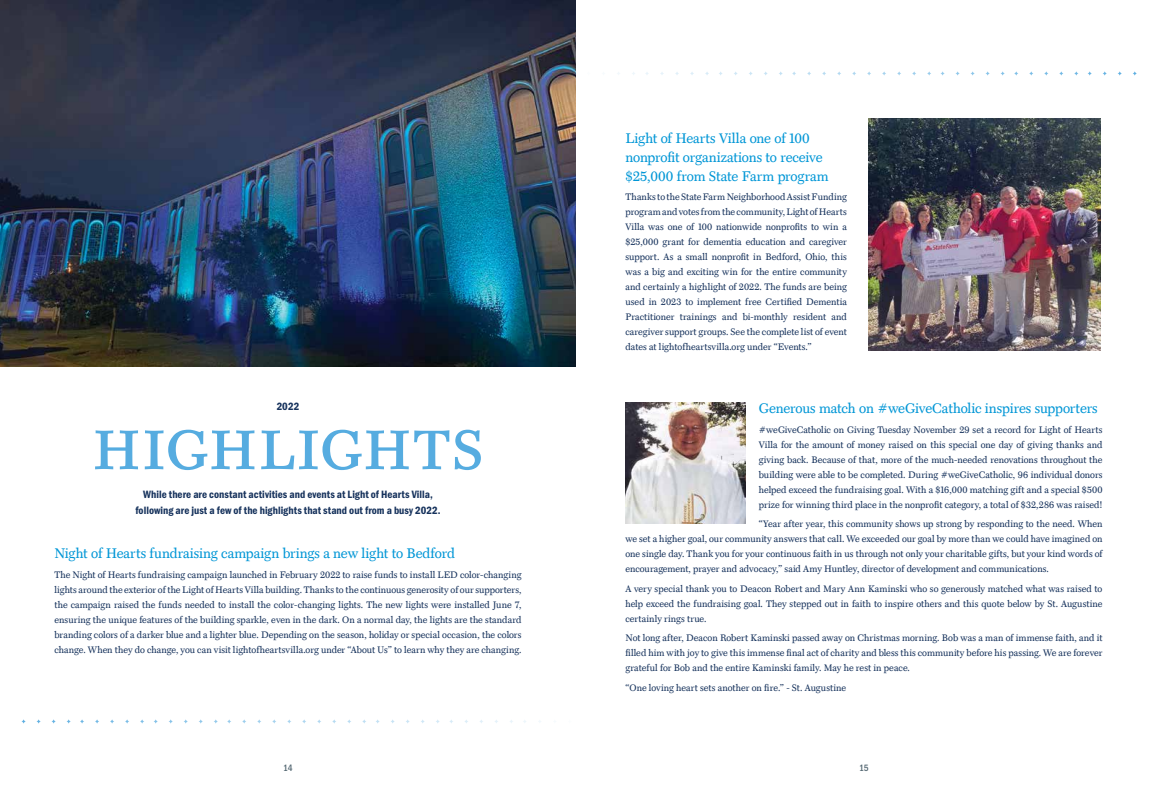
<style>
.page{position:relative;width:1152px;height:792px;background:#fff}
.page>*{position:absolute;margin:0;border:0;box-sizing:border-box;transform-origin:0 0}
.t1{font:74.5px "Mt.Augustine Small Caps";letter-spacing:.005em;color:#56ace0}
.t2{font:14px/19px "Mt.Augustine Roman";letter-spacing:-.005em;color:#0096d6}
.t3{font:11px/16px "Franklin Gothic URW Con Dem";letter-spacing:.005em;color:#16325c;text-align:center}
.t4{font:9.5px/15px "Mt.Augustine Roman";letter-spacing:.005em;color:#16325c;text-align:justify}
.t5{font:500 9.5px "Franklin Gothic URW Cond";color:#516570}
</style>
<div class="page">
<img style="left:0;top:0;width:576px;height:366px">
<img style="left:868px;top:119px;width:233px;height:231px">
<svg style="left:22px;top:719px;width:4px;height:5px"></svg>
<svg style="left:37px;top:719px;width:4px;height:5px"></svg>
<svg style="left:52px;top:719px;width:4px;height:5px"></svg>
<svg style="left:67px;top:719px;width:4px;height:5px"></svg>
<svg style="left:986px;top:71px;width:4px;height:5px"></svg>
<svg style="left:970px;top:71px;width:5px;height:5px"></svg>
<svg style="left:955px;top:71px;width:5px;height:5px"></svg>
<svg style="left:940px;top:71px;width:5px;height:5px"></svg>
<img style="left:626px;top:403px;width:119px;height:120px">
<p class="t3" style="left:277px;top:398px;width:24px">2022</p>
<h1 class="t1" style="left:92px;top:404px;width:394px">highlights</h1>
<p class="t3" style="left:135px;top:486px;width:307px">While there are constant activities and events at Light of Hearts Villa, following are just a few of the highlights that stand out from a busy 2022.</p>
<h2 class="t2" style="left:54px;top:544px;width:402px">Night of Hearts fundraising campaign brings a new light to Bedford</h2>
<p class="t4" style="left:54px;top:567px;width:469px">The Night of Hearts fundraising campaign launched in February 2022 to raise funds to install LED color-changing lights around the exterior of the Light of Hearts Villa building. Thanks to the continuous generosity of our supporters, the campaign raised the funds needed to install the color-changing lights. The new lights were installed June 7, ensuring the unique features of the building sparkle, even in the dark. On a normal day, the lights are the standard branding colors of a darker blue and a lighter blue. Depending on the season, holiday or special occasion, the colors change. When they do change, you can visit lightofheartsvilla.org under “About Us” to learn why they are changing.</p>
<h2 class="t2" style="left:626px;top:129px;width:205px">Light of Hearts Villa one of 100 nonprofit organizations to receive $25,000 from State Farm program</h2>
<p class="t4" style="left:626px;top:190px;width:223px">Thanks to the State Farm Neighborhood Assist Funding program and votes from the community, Light of Hearts Villa was one of 100 nationwide nonprofits to win a $25,000 grant for dementia education and caregiver support. As a small nonprofit in Bedford, Ohio, this was a big and exciting win for the entire community and certainly a highlight of 2022. The funds are being used in 2023 to implement free Certified Dementia Practitioner trainings and bi-monthly resident and caregiver support groups. See the complete list of event dates at lightofheartsvilla.org under “Events.”</p>
<h2 class="t2" style="left:759px;top:399px;width:340px">Generous match on #weGiveCatholic inspires supporters</h2>
<p class="t4" style="left:759px;top:422px;width:345px">#weGiveCatholic on Giving Tuesday November 29 set a record for Light of Hearts Villa for the amount of money raised on this special one day of giving thanks and giving back. Because of that, more of the much-needed renovations throughout the building were able to be completed. During #weGiveCatholic, 96 individual donors helped exceed the fundraising goal. With a $16,000 matching gift and a special $500 prize for winning third place in the nonprofit category, a total of $32,286 was raised!</p>
<p class="t4" style="left:625px;top:517px;width:479px;text-indent:133px">“Year after year, this community shows up strong by responding to the need. When we set a higher goal, our community answers that call. We exceeded our goal by more than we could have imagined on one single day. Thank you for your continuous faith in us through not only your charitable gifts, but your kind words of encouragement, prayer and advocacy,” said Amy Huntley, director of development and communications.</p>
<p class="t4" style="left:625px;top:581px;width:479px">A very special thank you to Deacon Robert and Mary Ann Kaminski who so generously matched what was raised to help exceed the fundraising goal. They stepped out in faith to inspire others and this quote below by St. Augustine certainly rings true.</p>
<p class="t4" style="left:625px;top:631px;width:479px">Not long after, Deacon Robert Kaminski passed away on Christmas morning. Bob was a man of immense faith, and it filled him with joy to give this immense final act of charity and bless this community before his passing. We are forever grateful for Bob and the entire Kaminski family. May he rest in peace.</p>
<p class="t4" style="left:625px;top:680px;width:222px">“One loving heart sets another on fire.” - St. Augustine</p>
<p class="t5" style="left:283px;top:761px;width:11px">14</p>
<p class="t5" style="left:859px;top:761px;width:11px">15</p>
</div>
